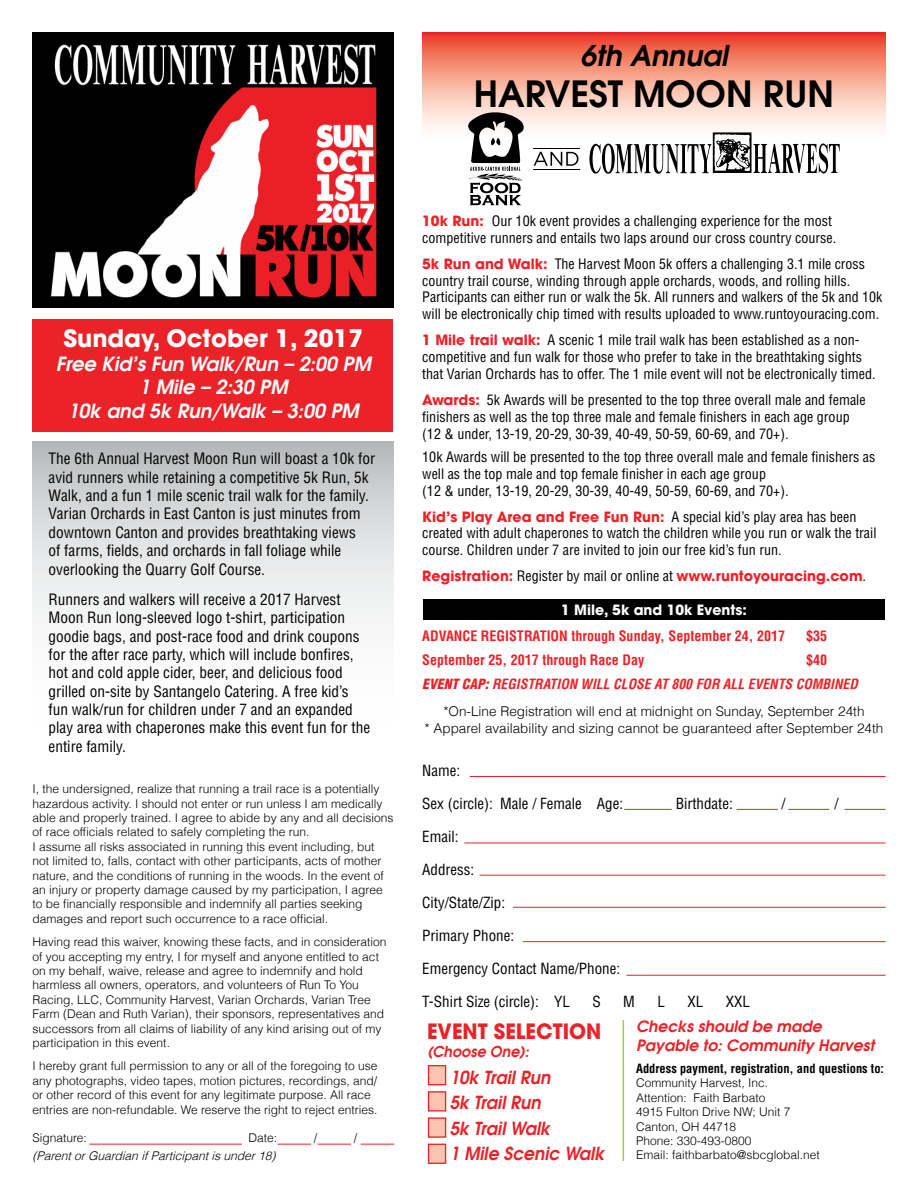
<style>
.page{position:relative;width:918px;height:1188px;background:#fff}
.page>*{position:absolute;margin:0;border:0;box-sizing:border-box;transform-origin:0 0}
.t1{font:600 36px "Avant Garde";color:#000}
.t2{font:italic 600 28.5px "Avant Garde";color:#000}
.t3{font:700 24px "Avant Garde";color:#fff}
.t4{font:700 21px "Avant Garde";color:#eb2227;scale:.95 1}
.t5{font:italic 600 19.5px/23.4px "Avant Garde";color:#fff;text-align:center}
.t6{font:italic 600 18px/25.5px "Avant Garde";color:#eb2227;scale:.95 1}
.t7{font:italic 600 15.6px/18.8px "Avant Garde";color:#eb2227}
.t8{font:condensed 15.3px/18.3px "Helvetica";color:#000}
.t9{font:condensed 15px "Helvetica";color:#000}
.t10{font:italic 600 15px "Avant Garde";color:#eb2227;scale:.95 1}
.t11{font:condensed 14.1px/17px "Helvetica";color:#000}
.t12{font:700 condensed 14.1px "Helvetica";color:#eb2227}
.t13{font:700 14.1px "Avant Garde";color:#eb2227}
.t14{font:700 14.1px "Avant Garde";color:#fff}
.t15{font:italic 700 condensed 13.8px "Helvetica";color:#eb2227}
.t16{font:300 13.5px/16.2px "Helvetica";color:#000;text-align:center}
.t17{font:700 condensed 12.45px "Helvetica";color:#000}
.t18{font:300 12px/14.4px "Helvetica";color:#000}
.t19{font:italic 300 12px "Helvetica";color:#000}
.s1{font-family:"Avant Garde";font-weight:700;font-stretch:normal;color:#eb2227}
.s2{font-family:"Helvetica";font-weight:400;font-stretch:condensed;color:#000}
.s3{font-weight:900}
</style>
<div class="page">
<svg style="left:33px;top:442px;width:361px;height:178px"></svg>
<div style="left:423px;top:600px;width:462px;height:20px;background:#000"></div>
<div style="left:32px;top:319px;width:361px;height:112px;background:#eb2227"></div>
<hr style="left:90px;top:1144px;width:152px;height:1px;background:#eb2227">
<hr style="left:361px;top:1144px;width:33px;height:1px;background:#eb2227">
<hr style="left:318px;top:1144px;width:33px;height:1px;background:#eb2227">
<hr style="left:278px;top:1144px;width:33px;height:1px;background:#eb2227">
<svg style="left:422px;top:32px;width:464px;height:99px;background:#f6a593"></svg>
<hr style="left:623px;top:1020px;width:1px;height:141px;background:#9ecc4c">
<div style="left:428px;top:1065px;width:18px;height:20px;background:#fac4b0;border:1px solid #eb2227"></div>
<div style="left:428px;top:1091px;width:18px;height:21px;background:#fac4b0;border:1px solid #eb2227"></div>
<div style="left:428px;top:1117px;width:18px;height:21px;background:#fac4b0;border:1px solid #eb2227"></div>
<div style="left:428px;top:1144px;width:18px;height:20px;background:#fac4b0;border:1px solid #eb2227"></div>
<hr style="left:470px;top:776px;width:416px;height:1px;background:#eb2227">
<hr style="left:624px;top:809px;width:48px;height:1px;background:#eb2227">
<hr style="left:737px;top:809px;width:41px;height:1px;background:#eb2227">
<hr style="left:788px;top:809px;width:41px;height:1px;background:#eb2227">
<hr style="left:845px;top:809px;width:41px;height:1px;background:#eb2227">
<hr style="left:464px;top:843px;width:422px;height:1px;background:#eb2227">
<hr style="left:480px;top:875px;width:406px;height:1px;background:#eb2227">
<hr style="left:513px;top:907px;width:373px;height:1px;background:#eb2227">
<hr style="left:523px;top:941px;width:363px;height:1px;background:#eb2227">
<hr style="left:626px;top:975px;width:260px;height:1px;background:#eb2227">
<img style="left:32px;top:32px;width:361px;height:276px">
<svg style="left:468px;top:112px;width:56px;height:93px"></svg>
<svg style="left:534px;top:152px;width:44px;height:14px"></svg>
<hr style="left:533px;top:169px;width:46px;height:1px;background:#000">
<hr style="left:533px;top:148px;width:46px;height:1px;background:#000">
<svg style="left:589px;top:132px;width:251px;height:42px"></svg>
<h2 class="t2" style="left:580px;top:37px;width:149px">6th Annual</h2>
<h1 class="t1" style="left:474px;top:70px;width:362px">HARVEST MOON RUN</h1>
<h3 class="t3" style="left:63px;top:323px;width:301px">Sunday, October 1, 2017</h3>
<h3 class="t5" style="left:56px;top:352px;width:317px">Free Kid’s Fun Walk/Run – 2:00 PM<br>1 Mile – 2:30 PM<br>10k and 5k Run/Walk – 3:00 PM</h3>
<p class="t8" style="left:49px;top:450px;width:328px">The 6th Annual Harvest Moon Run will boast a 10k for avid runners while retaining a competitive 5k Run, 5k Walk, and a fun 1 mile scenic trail walk for the family.<br>Varian Orchards in East Canton is just minutes from downtown Canton and provides breathtaking views<br>of farms, fields, and orchards in fall foliage while overlooking the Quarry Golf Course.</p>
<p class="t8" style="left:49px;top:590px;width:323px">Runners and walkers will receive a 2017 Harvest Moon Run long-sleeved logo t-shirt, participation goodie bags, and post-race food and drink coupons for the after race party, which will include bonfires, hot and cold apple cider, beer, and delicious food grilled on-site by Santangelo Catering. A free kid’s fun walk/run for children under 7 and an expanded play area with chaperones make this event fun for the entire family.</p>
<p class="t18" style="left:32px;top:782px;width:363px">I, the undersigned, realize that running a trail race is a potentially hazardous activity. I should not enter or run unless I am medically able and properly trained. I agree to abide by any and all decisions of race officials related to safely completing the run.<br>I assume all risks associated in running this event including, but not limited to, falls, contact with other participants, acts of mother nature, and the conditions of running in the woods. In the event of an injury or property damage caused by my participation, I agree to be financially responsible and indemnify all parties seeking damages and report such occurrence to a race official.</p>
<p class="t18" style="left:32px;top:935px;width:356px">Having read this waiver, knowing these facts, and in consideration of you accepting my entry, I for myself and anyone entitled to act on my behalf, waive, release and agree to indemnify and hold harmless all owners, operators, and volunteers of Run To You Racing, LLC, Community Harvest, Varian Orchards, Varian Tree Farm (Dean and Ruth Varian), their sponsors, representatives and successors from all claims of liability of any kind arising out of my participation in this event.</p>
<p class="t18" style="left:32px;top:1059px;width:347px">I hereby grant full permission to any or all of the foregoing to use any photographs, video tapes, motion pictures, recordings, and/ or other record of this event for any legitimate purpose. All race entries are non-refundable. We reserve the right to reject entries.</p>
<p class="t18" style="left:32px;top:1131px;width:56px">Signature:</p>
<p class="t18" style="left:248px;top:1131px;width:30px">Date:</p>
<p class="t18" style="left:314px;top:1131px;width:5px">/</p>
<p class="t18" style="left:354px;top:1131px;width:5px">/</p>
<p class="t19" style="left:32px;top:1148px;width:248px">(ParentorGuardianifParticipantisunder18)</p>
<p class="t11" style="left:422px;top:212px;width:416px"><span class="s1">10k Run:</span> Our 10k event provides a challenging experience for the most competitive runners and entails two laps around our cross country course.</p>
<p class="t11" style="left:422px;top:255px;width:462px"><span class="s1">5k Run and Walk:</span> The Harvest Moon 5k offers a challenging 3.1 mile cross country trail course, winding through apple orchards, woods, and rolling hills.<br>Participants can either run or walk the 5k. All runners and walkers of the 5k and 10k will be electronically chip timed with results uploaded to www.runtoyouracing.com.</p>
<p class="t11" style="left:422px;top:332px;width:455px"><span class="s1">1 Mile trail walk:</span> A scenic 1 mile trail walk has been established as a non&shy;competitive and fun walk for those who prefer to take in the breathtaking sights that Varian Orchards has to offer. The 1 mile event will not be electronically timed.</p>
<p class="t11" style="left:422px;top:391px;width:445px"><span class="s1">Awards:</span> 5k Awards will be presented to the top three overall male and female finishers as well as the top three male and female finishers in each age group (12 &amp; under, 13-19, 20-29, 30-39, 40-49, 50-59, 60-69, and 70+).</p>
<p class="t11" style="left:422px;top:448px;width:455px">10k Awards will be presented to the top three overall male and female finishers as well as the top male and top female finisher in each age group<br>(12 &amp; under, 13-19, 20-29, 30-39, 40-49, 50-59, 60-69, and 70+).</p>
<p class="t11" style="left:422px;top:508px;width:456px"><span class="s1">Kid’s Play Area and Free Fun Run:</span> A special kid’s play area has been created with adult chaperones to watch the children while you run or walk the trail course. Children under 7 are invited to join our free kid’s fun run.</p>
<p class="t13" style="left:422px;top:567px;width:445px">Registration: <span class="s2">Register by mail or online at</span> www.runtoyouracing.com<span class="s2">.</span></p>
<p class="t14" style="left:561px;top:601px;width:187px">1 Mile, 5k and 10k Events:</p>
<p class="t12" style="left:422px;top:627px;width:364px">ADVANCE REGISTRATION through Sunday, September 24, 2017</p>
<p class="t12" style="left:806px;top:627px;width:23px">$35</p>
<p class="t12" style="left:422px;top:651px;width:224px">September 25, 2017 through Race Day</p>
<p class="t12" style="left:806px;top:651px;width:23px">$40</p>
<p class="t15" style="left:422px;top:675px;width:437px"><span class="s3">EVENT CAP:</span> REGISTRATION WILL CLOSE AT 800 FOR ALL EVENTS COMBINED</p>
<p class="t16" style="left:424px;top:703px;width:460px">*On-Line Registration will end at midnight on Sunday, September 24th<br>* Apparel availability and sizing cannot be guaranteed after September 24th</p>
<p class="t9" style="left:422px;top:761px;width:39px">Name:</p>
<p class="t9" style="left:422px;top:794px;width:202px">Sex (circle): Male / Female Age:</p>
<p class="t9" style="left:676px;top:794px;width:59px">Birthdate:</p>
<p class="t9" style="left:782px;top:794px;width:6px">/</p>
<p class="t9" style="left:835px;top:794px;width:6px">/</p>
<p class="t9" style="left:422px;top:827px;width:38px">Email:</p>
<p class="t9" style="left:422px;top:860px;width:54px">Address:</p>
<p class="t9" style="left:422px;top:893px;width:84px">City/State/Zip:</p>
<p class="t9" style="left:422px;top:926px;width:93px">Primary Phone:</p>
<p class="t9" style="left:422px;top:959px;width:199px">Emergency Contact Name/Phone:</p>
<p class="t9" style="left:422px;top:992px;width:149px">T-Shirt Size (circle): YL</p>
<p class="t9" style="left:592px;top:992px;width:10px">S</p>
<p class="t9" style="left:623px;top:992px;width:13px">M</p>
<p class="t9" style="left:657px;top:992px;width:9px">L</p>
<p class="t9" style="left:687px;top:992px;width:17px">XL</p>
<p class="t9" style="left:726px;top:992px;width:26px">XXL</p>
<h3 class="t4" style="left:427px;top:1018px;width:185px">EVENT SELECTION</h3>
<p class="t10" style="left:427px;top:1042px;width:109px">(Choose One):</p>
<h3 class="t6" style="left:450px;top:1064px;width:164px">10k Trail Run<br>5k Trail Run<br>5k Trail Walk<br>1 Mile Scenic Walk</h3>
<h3 class="t7" style="left:636px;top:1017px;width:240px">Checks should be made<br>Payable to: Community Harvest</h3>
<p class="t17" style="left:636px;top:1061px;width:249px">Address payment, registration, and questions to:</p>
<p class="t18" style="left:636px;top:1076px;width:185px">Community Harvest, Inc.<br>Attention: Faith Barbato<br>4915 Fulton Drive NW; Unit 7<br>Canton, OH 44718<br>Phone: 330-493-0800<br>Email: faithbarbato@sbcglobal.net</p>
</div>
